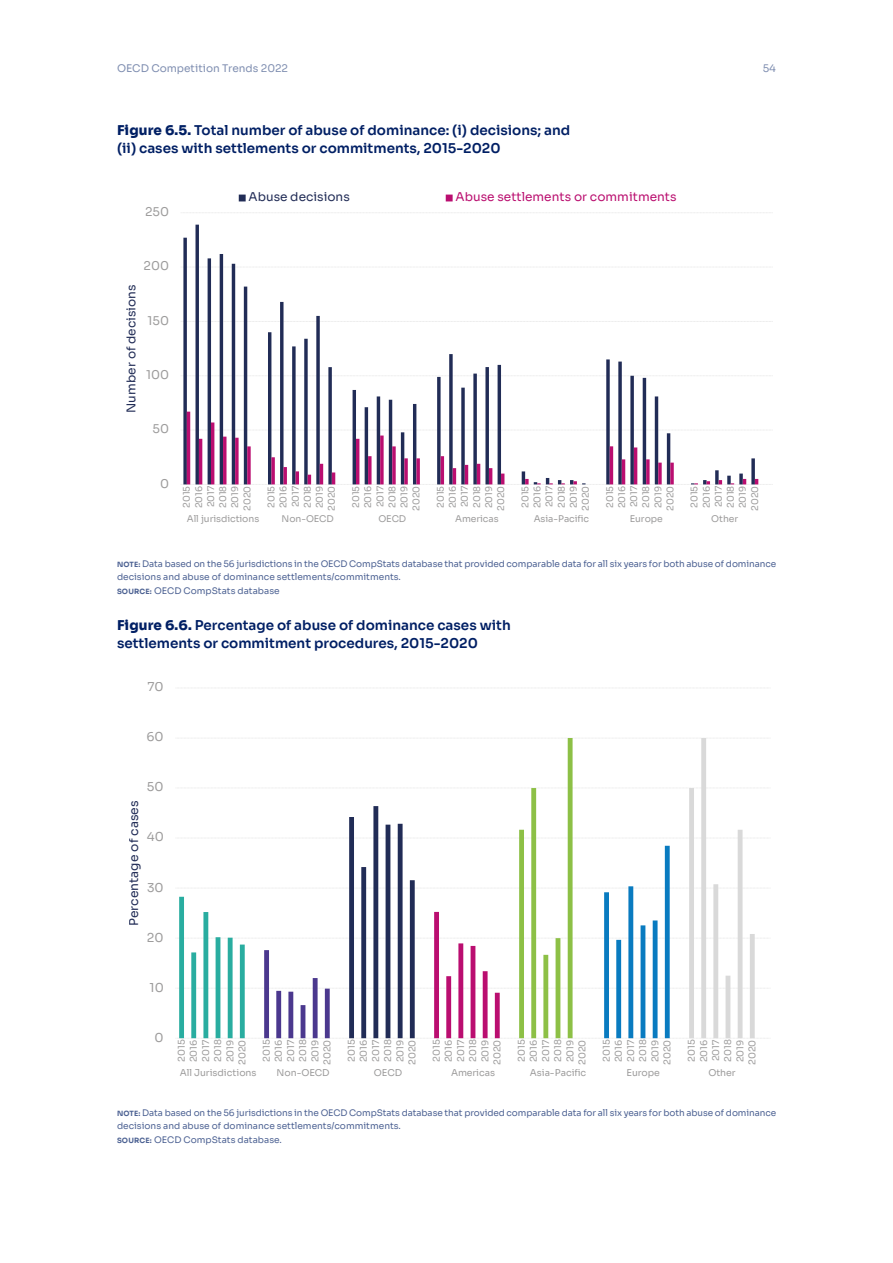
<style>
.page{position:relative;width:893px;height:1263px;background:#fff}
.page>*{position:absolute;margin:0;border:0;box-sizing:border-box;transform-origin:0 0}
.t1{font:600 13.5px/18px "Sora";color:#001f64}
.t2{font:12.3px "Sora";color:#212c56}
.t3{font:12.3px "Sora";letter-spacing:.005em;color:#9d9c9c}
.t4{font:12.15px "Sora";letter-spacing:.005em;color:#212c56}
.t5{font:12.15px "Sora";color:#ba0e6f}
.t6{font:12.15px "Sora";color:#9d9c9c}
.t7{font:10.5px "Sora";color:#808fb1}
.t8{font:9.3px/12.1px "Sora";letter-spacing:-.005em;color:#9d9c9c;text-align:center}
.t9{font:9.15px/12.1px "Sora";letter-spacing:-.005em;color:#9d9c9c;text-align:center}
.note{font:9px/13.5px "Sora";letter-spacing:-.005em;color:#4d6293}
.s1{font-weight:800}
.s2{font-weight:700;font-size:7.2px}
</style>
<div class="page">
<svg style="left:181px;top:321px;width:592px;height:1px"></svg>
<svg style="left:181px;top:212px;width:592px;height:1px"></svg>
<svg style="left:183px;top:225px;width:572px;height:140px"></svg>
<svg style="left:181px;top:365px;width:592px;height:120px"></svg>
<svg style="left:239px;top:195px;width:7px;height:6px"></svg>
<svg style="left:446px;top:195px;width:7px;height:6px"></svg>
<svg style="left:177px;top:738px;width:591px;height:301px"></svg>
<p class="t7" style="left:117px;top:60px;width:173px">OECD Competition Trends 2022</p>
<p class="t7" style="left:763px;top:60px;width:15px">54</p>
<h5 class="t1" style="left:117px;top:120px;width:455px"><span class="s1">Figure 6.5.</span> Total number of abuse of dominance: (i) decisions; and (ii) cases with settlements or commitments, 2015-2020</h5>
<h3 class="t6" style="left:145px;top:202px;width:26px">250</h3>
<h3 class="t4" style="left:249px;top:187px;width:103px">Abuse decisions</h3>
<h3 class="t5" style="left:456px;top:187px;width:222px">Abuse settlements or commitments</h3>
<h3 class="t4" style="left:121px;top:413px;width:130px;rotate:-90deg">N u m b e r o f d e c oisi n s</h3>
<h3 class="t6" style="left:144px;top:256px;width:27px">200</h3>
<h3 class="t6" style="left:147px;top:310px;width:23px">150</h3>
<h3 class="t6" style="left:146px;top:365px;width:25px">100</h3>
<h3 class="t6" style="left:153px;top:419px;width:18px">50</h3>
<h3 class="t6" style="left:160px;top:473px;width:10px">0</h3>
<p class="t9" style="left:180px;top:511px;width:26px;rotate:-90deg">2015<br>2016<br>2017<br>2018<br>2019<br>2020</p>
<p class="t9" style="left:264px;top:511px;width:26px;rotate:-90deg">2015<br>2016<br>2017<br>2018<br>2019<br>2020</p>
<p class="t9" style="left:349px;top:511px;width:26px;rotate:-90deg">2015<br>2016<br>2017<br>2018<br>2019<br>2020</p>
<p class="t9" style="left:434px;top:511px;width:26px;rotate:-90deg">2015<br>2016<br>2017<br>2018<br>2019<br>2020</p>
<p class="t9" style="left:518px;top:511px;width:26px;rotate:-90deg">2015<br>2016<br>2017<br>2018<br>2019<br>2020</p>
<p class="t9" style="left:603px;top:511px;width:27px;rotate:-90deg">2015<br>2016<br>2017<br>2018<br>2019<br>2020</p>
<p class="t9" style="left:687px;top:511px;width:26px;rotate:-90deg">2015<br>2016<br>2017<br>2018<br>2019<br>2020</p>
<p class="t9" style="left:187px;top:512px;width:74px">All jurisdictions</p>
<p class="t9" style="left:282px;top:512px;width:54px">Non-OECD</p>
<p class="t9" style="left:378px;top:512px;width:29px">OECD</p>
<p class="t9" style="left:455px;top:512px;width:45px">Americas</p>
<p class="t9" style="left:534px;top:512px;width:57px">Asia-Pacific</p>
<p class="t9" style="left:630px;top:512px;width:35px">Europe</p>
<p class="t9" style="left:711px;top:512px;width:29px">Other</p>
<p class="note" style="left:117px;top:556px;width:661px"><span class="s2">NOTE:</span> Data based on the 56 jurisdictions in the OECD CompStats database that provided comparable data for all six years for both abuse of dominance decisions and abuse of dominance settlements/commitments.</p>
<p class="note" style="left:117px;top:583px;width:164px"><span class="s2">SOURCE:</span> OECD CompStats database</p>
<h5 class="t1" style="left:117px;top:615px;width:395px"><span class="s1">Figure 6.6.</span> Percentage of abuse of dominance cases with settlements or commitment procedures, 2015-2020</h5>
<h2 class="t3" style="left:148px;top:677px;width:18px">70</h2>
<h2 class="t3" style="left:146px;top:727px;width:19px">60</h2>
<h2 class="t3" style="left:147px;top:777px;width:18px">50</h2>
<h2 class="t2" style="left:124px;top:926px;width:127px;rotate:-90deg">P e cr e n gat e o f c esa s</h2>
<h2 class="t3" style="left:147px;top:827px;width:19px">40</h2>
<h2 class="t3" style="left:147px;top:877px;width:18px">30</h2>
<h2 class="t3" style="left:147px;top:927px;width:18px">20</h2>
<h2 class="t3" style="left:149px;top:977px;width:16px">10</h2>
<h2 class="t3" style="left:155px;top:1027px;width:11px">0</h2>
<p class="t8" style="left:175px;top:1065px;width:27px;rotate:-90deg">2015<br>2016<br>2017<br>2018<br>2019<br>2020</p>
<p class="t8" style="left:260px;top:1065px;width:27px;rotate:-90deg">2015<br>2016<br>2017<br>2018<br>2019<br>2020</p>
<p class="t8" style="left:344px;top:1065px;width:27px;rotate:-90deg">2015<br>2016<br>2017<br>2018<br>2019<br>2020</p>
<p class="t8" style="left:430px;top:1065px;width:27px;rotate:-90deg">2015<br>2016<br>2017<br>2018<br>2019<br>2020</p>
<p class="t8" style="left:515px;top:1065px;width:27px;rotate:-90deg">2015<br>2016<br>2017<br>2018<br>2019<br>2020</p>
<p class="t8" style="left:600px;top:1065px;width:27px;rotate:-90deg">2015<br>2016<br>2017<br>2018<br>2019<br>2020</p>
<p class="t8" style="left:685px;top:1065px;width:27px;rotate:-90deg">2015<br>2016<br>2017<br>2018<br>2019<br>2020</p>
<p class="t8" style="left:180px;top:1066px;width:78px">All Jurisdictions</p>
<p class="t8" style="left:277px;top:1066px;width:55px">Non-OECD</p>
<p class="t8" style="left:374px;top:1066px;width:30px">OECD</p>
<p class="t8" style="left:451px;top:1066px;width:46px">Americas</p>
<p class="t8" style="left:530px;top:1066px;width:58px">Asia-Pacific</p>
<p class="t8" style="left:626px;top:1066px;width:35px">Europe</p>
<p class="t8" style="left:708px;top:1066px;width:29px">Other</p>
<p class="note" style="left:117px;top:1105px;width:661px"><span class="s2">NOTE:</span> Data based on the 56 jurisdictions in the OECD CompStats database that provided comparable data for all six years for both abuse of dominance decisions and abuse of dominance settlements/commitments.</p>
<p class="note" style="left:117px;top:1132px;width:166px"><span class="s2">SOURCE:</span> OECD CompStats database.</p>
</div>
